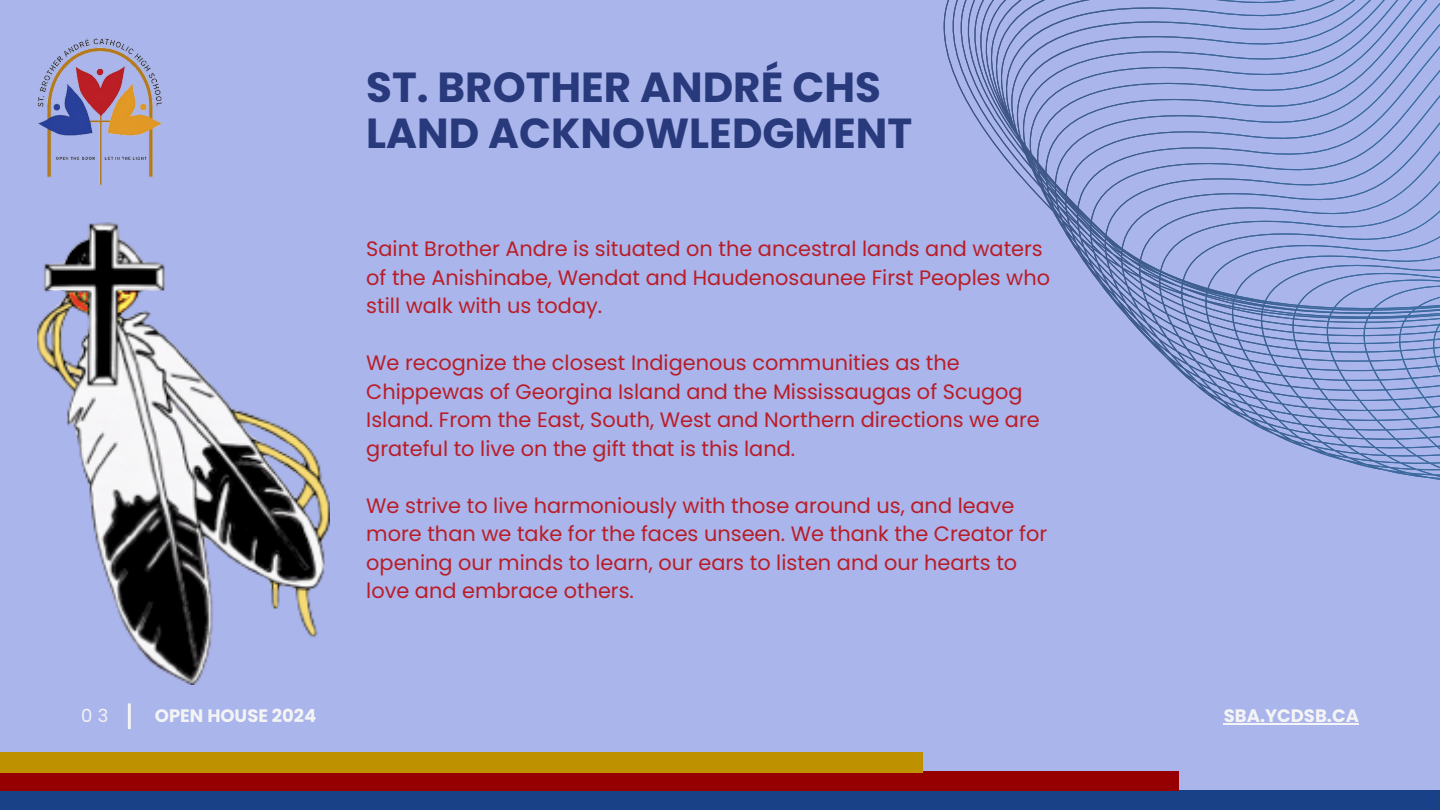
<style>
.page{position:relative;width:1440px;height:810px;background:#aab5eb}
.page>*{position:absolute;margin:0;border:0;box-sizing:border-box;transform-origin:0 0}
.t1{font:700 42px/45.8px "Poppins";color:#28397c}
.t2{font:20.9px/28.5px "Poppins";color:#b91d28}
.t3{font:700 18px "Poppins";color:#f4f4f4}
.t4{font:18px "Poppins";color:#f4f4f4}
</style>
<div class="page">
<hr style="left:128px;top:703px;width:3px;height:26px;background:#f4f4f4">
<svg style="left:875px;top:0;width:565px;height:770px"></svg>
<img style="left:38px;top:222px;width:292px;height:462px">
<div style="left:0;top:772px;width:1179px;height:18px;background:#960000"></div>
<div style="left:0;top:753px;width:922px;height:19px;background:#be9100"></div>
<img style="left:37px;top:38px;width:125px;height:148px">
<hr style="left:1224px;top:723px;width:135px;height:2px;background:#f4f4f4">
<p class="t1" style="left:366px;top:65px;width:547px">ST. BROTHER ANDRÉ CHS<br>LAND ACKNOWLEDGMENT</p>
<p class="t2" style="left:366px;top:234px;width:685px">Saint Brother Andre is situated on the ancestral lands and waters of the Anishinabe, Wendat and Haudenosaunee First Peoples who still walk with us today.</p>
<p class="t2" style="left:366px;top:348px;width:675px">We recognize the closest Indigenous communities as the Chippewas of Georgina Island and the Mississaugas of Scugog Island. From the East, South, West and Northern directions we are grateful to live on the gift that is this land.</p>
<p class="t2" style="left:366px;top:491px;width:683px">We strive to live harmoniously with those around us, and leave more than we take for the faces unseen. We thank the Creator for opening our minds to learn, our ears to listen and our hearts to love and embrace others.</p>
<h2 class="t4" style="left:81px;top:703px;width:29px">0 3</h2>
<h2 class="t3" style="left:155px;top:703px;width:163px">OPEN HOUSE 2024</h2>
<h2 class="t3" style="left:1224px;top:703px;width:137px">SBA.YCDSB.CA</h2>
</div>
